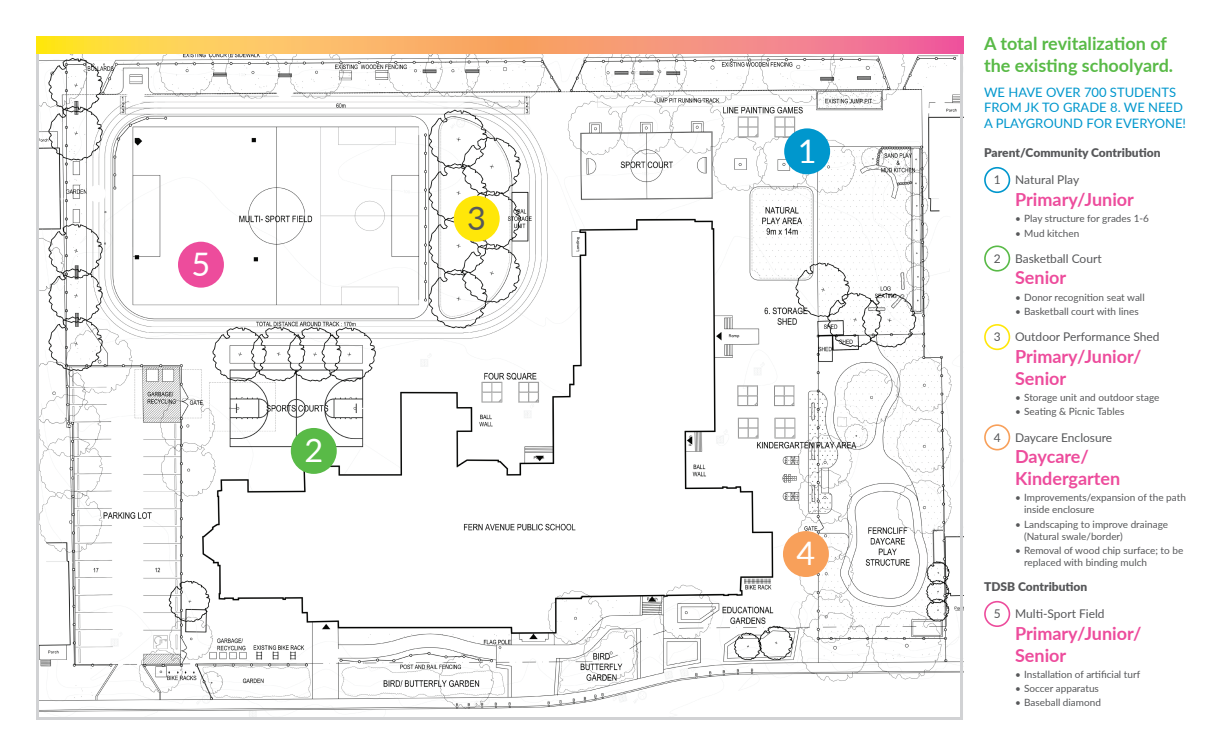
<style>
.page{position:relative;width:1224px;height:756px;background:#fff}
.page>*{position:absolute;margin:0;border:0;box-sizing:border-box;transform-origin:0 0}
.t1{font:32.4px "Lato";color:#fff}
.t2{font:32.4px "Lato";color:#57585a}
.t3{font:700 18px/21.6px "Lato";color:#ed4c9c}
.t4{font:700 18px/21.6px "Lato";color:#59ba47}
.t5{font:13px/15.6px "Lato";color:#0097cd}
.t6{font:12px "Lato";color:#57585a}
.t7{font:900 12px "Lato";color:#57585a}
.t8{font:10px/12px "Lato";color:#57585a}
</style>
<div class="page">
<div style="left:984px;top:167px;width:26px;height:26px;border:2px solid #0097cd;border-radius:50%"></div>
<div style="left:984px;top:245px;width:26px;height:27px;border:2px solid #59ba47;border-radius:50%"></div>
<div style="left:984px;top:324px;width:26px;height:26px;border:2px solid #ffe709;border-radius:50%"></div>
<div style="left:984px;top:424px;width:26px;height:26px;border:2px solid #f8a05a;border-radius:50%"></div>
<div style="left:984px;top:601px;width:26px;height:26px;border:2px solid #ed4c9c;border-radius:50%"></div>
<img style="left:40px;top:54px;width:919px;height:662px">
<img style="left:276px;top:82px;width:18px;height:17px;border-radius:9px">
<img style="left:88px;top:185px;width:18px;height:17px;border-radius:9px">
<img style="left:127px;top:87px;width:18px;height:17px;border-radius:9px">
<div style="left:784px;top:128px;width:46px;height:46px;background:#0097cd;border-radius:50%"></div>
<div style="left:783px;top:531px;width:46px;height:46px;background:#f8a05a;border-radius:50%"></div>
<div style="left:178px;top:242px;width:46px;height:46px;background:#ed4c9c;border-radius:50%"></div>
<div style="left:291px;top:428px;width:46px;height:46px;background:#59ba47;border-radius:50%"></div>
<div style="left:454px;top:196px;width:46px;height:46px;background:#ffe709;border-radius:50%"></div>
<svg style="left:36px;top:36px;width:927px;height:18px;background:#f8a66d"></svg>
<h1 class="t1" style="left:192px;top:241px;width:20px">5</h1>
<h1 class="t1" style="left:304px;top:427px;width:20px">2</h1>
<h1 class="t2" style="left:467px;top:195px;width:20px">3</h1>
<h1 class="t1" style="left:798px;top:128px;width:20px">1</h1>
<h1 class="t1" style="left:797px;top:530px;width:20px">4</h1>
<h2 class="t4" style="left:984px;top:32px;width:191px">A total revitalization of the existing schoolyard.</h2>
<h3 class="t5" style="left:984px;top:84px;width:204px">WE HAVE OVER 700 STUDENTS<br>FROM JK TO GRADE 8. WE NEED<br>A PLAYGROUND FOR EVERYONE!</h3>
<p class="t7" style="left:984px;top:143px;width:178px">Parent/Community Contribution</p>
<p class="t6" style="left:994px;top:171px;width:8px">1</p>
<p class="t6" style="left:1015px;top:171px;width:66px">Natural Play</p>
<h2 class="t3" style="left:1015px;top:188px;width:120px">Primary/Junior</h2>
<p class="t8" style="left:1015px;top:212px;width:135px">• Play structure for grades 1-6</p>
<p class="t8" style="left:1015px;top:227px;width:66px">• Mud kitchen</p>
<p class="t6" style="left:994px;top:250px;width:110px">2 Basketball Court</p>
<h2 class="t3" style="left:1015px;top:266px;width:53px">Senior</h2>
<p class="t8" style="left:1015px;top:291px;width:131px">• Donor recognition seat wall</p>
<p class="t8" style="left:1015px;top:305px;width:125px">• Basketball court with lines</p>
<p class="t6" style="left:994px;top:328px;width:167px">3 Outdoor Performance Shed</p>
<h2 class="t3" style="left:1015px;top:345px;width:128px">Primary/Junior/<br>Senior</h2>
<p class="t8" style="left:1015px;top:391px;width:146px">• Storage unit and outdoor stage</p>
<p class="t8" style="left:1015px;top:405px;width:111px">• Seating &amp; Picnic Tables</p>
<p class="t6" style="left:994px;top:429px;width:120px">4 Daycare Enclosure</p>
<h2 class="t3" style="left:1015px;top:445px;width:107px">Daycare/<br>Kindergarten</h2>
<p class="t8" style="left:1024px;top:491px;width:163px;text-indent:-9px">• Improvements/expansion of the path inside enclosure</p>
<p class="t8" style="left:1024px;top:518px;width:146px;text-indent:-9px">• Landscaping to improve drainage (Natural swale/border)</p>
<p class="t8" style="left:1024px;top:544px;width:161px;text-indent:-9px">• Removal of wood chip surface; to be replaced with binding mulch</p>
<p class="t7" style="left:984px;top:577px;width:105px">TDSB Contribution</p>
<p class="t6" style="left:994px;top:605px;width:113px">5 Multi-Sport Field</p>
<h2 class="t3" style="left:1015px;top:622px;width:128px">Primary/Junior/<br>Senior</h2>
<p class="t8" style="left:1015px;top:668px;width:127px">• Installation of artificial turf</p>
<p class="t8" style="left:1015px;top:682px;width:85px">• Soccer apparatus</p>
<p class="t8" style="left:1015px;top:696px;width:87px">• Baseball diamond</p>
</div>
